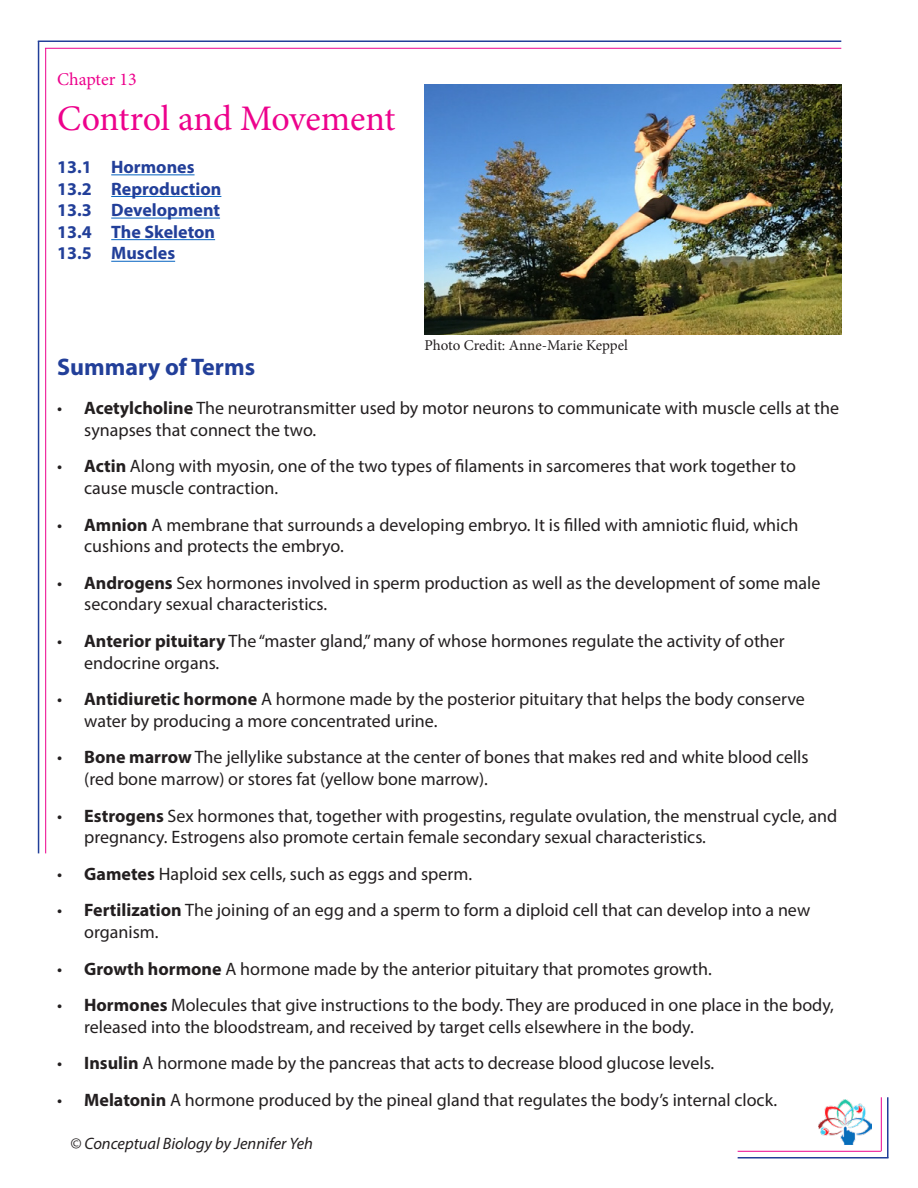
<style>
.page{position:relative;width:918px;height:1188px;background:#fff}
.page>*{position:absolute;margin:0;border:0;box-sizing:border-box;transform-origin:0 0}
.t1{font:36px "Minion Pro";letter-spacing:-.01em;color:#ed028c}
.t2{font:700 24px "Myriad Pro";color:#223f99}
.t3{font:18px/21.6px "Myriad Pro";color:#231f20}
.t4{font:700 18px "Myriad Pro";color:#223f99}
.t5{font:18px "Minion Pro";letter-spacing:-.005em;color:#ed028c}
.t6{font:italic 16.5px "Myriad Pro";color:#231f20}
.t7{font:15px "Minion Pro";letter-spacing:-.005em;color:#231f20}
.s1{font-weight:700}
</style>
<div class="page">
<img style="left:818px;top:1099px;width:53px;height:45px">
<hr style="left:38px;top:41px;width:1px;height:812px;background:#223f99">
<hr style="left:38px;top:40px;width:803px;height:2px;background:#223f99">
<hr style="left:45px;top:48px;width:1px;height:805px;background:#ed028c">
<hr style="left:45px;top:48px;width:796px;height:1px;background:#ed028c">
<hr style="left:887px;top:1097px;width:2px;height:61px;background:#223f99">
<hr style="left:738px;top:1157px;width:151px;height:2px;background:#223f99">
<hr style="left:881px;top:1097px;width:1px;height:54px;background:#ed028c">
<hr style="left:738px;top:1151px;width:143px;height:1px;background:#ed028c">
<hr style="left:111px;top:174px;width:84px;height:1px;background:#0563c1">
<hr style="left:111px;top:196px;width:110px;height:1px;background:#0563c1">
<hr style="left:111px;top:218px;width:109px;height:1px;background:#0563c1">
<hr style="left:111px;top:239px;width:104px;height:1px;background:#0563c1">
<hr style="left:111px;top:261px;width:64px;height:1px;background:#0563c1">
<img style="left:424px;top:84px;width:417px;height:251px">
<p class="t5" style="left:57px;top:67px;width:81px">Chapter 13</p>
<p class="t1" style="left:57px;top:94px;width:340px">Control and Movement</p>
<p class="t4" style="left:57px;top:155px;width:139px">13.1 Hormones</p>
<p class="t4" style="left:57px;top:177px;width:166px">13.2 Reproduction</p>
<p class="t4" style="left:57px;top:198px;width:164px">13.3 Development</p>
<p class="t4" style="left:57px;top:220px;width:159px">13.4 The Skeleton</p>
<p class="t4" style="left:57px;top:242px;width:119px">13.5 Muscles</p>
<p class="t2" style="left:57px;top:351px;width:199px">Summary of Terms</p>
<p class="t7" style="left:424px;top:335px;width:205px">Photo Credit: Anne-Marie Keppel</p>
<p class="t3" style="left:84px;top:397px;width:756px;text-indent:-27px">• <span class="s1">Acetylcholine</span> The neurotransmitter used by motor neurons to communicate with muscle cells at the synapses that connect the two.</p>
<p class="t3" style="left:84px;top:455px;width:713px;text-indent:-27px">• <span class="s1">Actin</span> Along with myosin, one of the two types of filaments in sarcomeres that work together to cause muscle contraction.</p>
<p class="t3" style="left:84px;top:513px;width:716px;text-indent:-27px">• <span class="s1">Amnion</span> A membrane that surrounds a developing embryo. It is filled with amniotic fluid, which cushions and protects the embryo.</p>
<p class="t3" style="left:84px;top:572px;width:738px;text-indent:-27px">• <span class="s1">Androgens</span> Sex hormones involved in sperm production as well as the development of some male secondary sexual characteristics.</p>
<p class="t3" style="left:84px;top:630px;width:702px;text-indent:-27px">• <span class="s1">Anterior pituitary</span> The “master gland,” many of whose hormones regulate the activity of other endocrine organs.</p>
<p class="t3" style="left:84px;top:688px;width:722px;text-indent:-27px">• <span class="s1">Antidiuretic hormone</span> A hormone made by the posterior pituitary that helps the body conserve water by producing a more concentrated urine.</p>
<p class="t3" style="left:84px;top:746px;width:726px;text-indent:-27px">• <span class="s1">Bone marrow</span> The jellylike substance at the center of bones that makes red and white blood cells (red bone marrow) or stores fat (yellow bone marrow).</p>
<p class="t3" style="left:84px;top:804px;width:755px;text-indent:-27px">• <span class="s1">Estrogens</span> Sex hormones that, together with progestins, regulate ovulation, the menstrual cycle, and pregnancy. Estrogens also promote certain female secondary sexual characteristics.</p>
<p class="t3" style="left:57px;top:863px;width:417px">• <span class="s1">Gametes</span> Haploid sex cells, such as eggs and sperm.</p>
<p class="t3" style="left:84px;top:899px;width:728px;text-indent:-27px">• <span class="s1">Fertilization</span> The joining of an egg and a sperm to form a diploid cell that can develop into a new organism.</p>
<p class="t3" style="left:57px;top:957px;width:656px">• <span class="s1">Growth hormone</span> A hormone made by the anterior pituitary that promotes growth.</p>
<p class="t3" style="left:84px;top:994px;width:751px;text-indent:-27px">• <span class="s1">Hormones</span> Molecules that give instructions to the body. They are produced in one place in the body, released into the bloodstream, and received by target cells elsewhere in the body.</p>
<p class="t3" style="left:57px;top:1052px;width:659px">• <span class="s1">Insulin</span> A hormone made by the pancreas that acts to decrease blood glucose levels.</p>
<p class="t3" style="left:57px;top:1089px;width:721px">• <span class="s1">Melatonin</span> A hormone produced by the pineal gland that regulates the body’s internal clock.</p>
<p class="t6" style="left:70px;top:1134px;width:244px">© Conceptual Biology by Jennifer Yeh</p>
</div>
